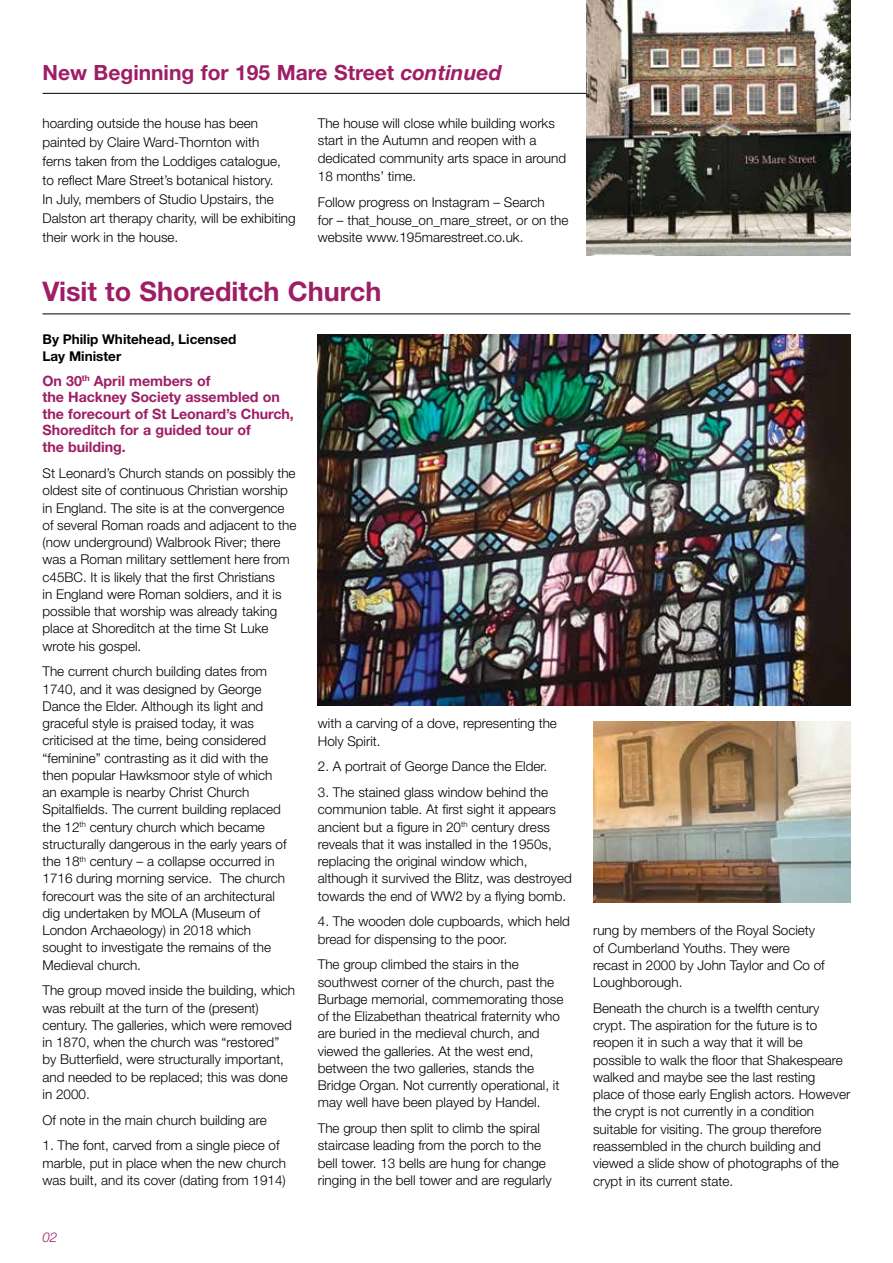
<style>
.page{position:relative;width:893px;height:1263px;background:#fff}
.page>*{position:absolute;margin:0;border:0;box-sizing:border-box;transform-origin:0 0}
.t1{font:700 27px "Helvetica Neue LT";color:#9e1e66}
.t2{font:700 21px "Helvetica Neue LT";color:#9e1e66}
.t3{font:700 14.25px/16.5px "Helvetica Neue LT";letter-spacing:-.005em;color:#9e1e66}
.t4{font:300 13.5px/17.2px "Helvetica Neue LT";color:#000}
.t5{font:700 13.5px/17.2px "Helvetica Neue LT";color:#000}
.t6{font:italic 300 13.5px "Helvetica Neue LT";color:#9e1e66}
.s1{font-style:italic}
</style>
<div class="page">
<hr style="left:43px;top:93px;width:807px;height:1px;background:#000">
<img style="left:586px;top:0;width:265px;height:255px">
<hr style="left:43px;top:313px;width:807px;height:1px;background:#000">
<img style="left:318px;top:334px;width:532px;height:372px">
<img style="left:593px;top:722px;width:257px;height:181px">
<h2 class="t2" style="left:43px;top:60px;width:460px">New Beginning for 195 Mare Street <span class="s1">continued</span></h2>
<p class="t4" style="left:43px;top:113px;width:255px;line-height:19.2px">hoarding outside the house has been painted by Claire Ward-Thornton with<br>ferns taken from the Loddiges catalogue, to reflect Mare Street’s botanical history.<br>In July, members of Studio Upstairs, the Dalston art therapy charity, will be exhibiting their work in the house.</p>
<p class="t4" style="left:318px;top:114px;width:250px;line-height:17.7px">The house will close while building works start in the Autumn and reopen with a dedicated community arts space in around 18 months’ time.</p>
<p class="t4" style="left:318px;top:193px;width:252px;line-height:17.7px">Follow progress on Instagram – Search<br>for – that_house_on_mare_street, or on the website www.195marestreet.co.uk.</p>
<h1 class="t1" style="left:43px;top:274px;width:340px">Visit to Shoreditch Church</h1>
<p class="t5" style="left:43px;top:330px;width:195px">By Philip Whitehead, Licensed<br>Lay Minister</p>
<p class="t3" style="left:43px;top:372px;width:253px">On 30<sup>th</sup> April members of<br>the Hackney Society assembled on the forecourt of St Leonard’s Church,<br>Shoreditch for a guided tour of<br>the building.</p>
<p class="t4" style="left:43px;top:464px;width:255px">St Leonard’s Church stands on possibly the oldest site of continuous Christian worship in England. The site is at the convergence of several Roman roads and adjacent to the (now underground) Walbrook River; there was a Roman military settlement here from c45BC. It is likely that the first Christians<br>in England were Roman soldiers, and it is possible that worship was already taking place at Shoreditch at the time St Luke wrote his gospel.</p>
<p class="t4" style="left:43px;top:663px;width:246px">The current church building dates from 1740, and it was designed by George Dance the Elder. Although its light and graceful style is praised today, it was criticised at the time, being considered “feminine” contrasting as it did with the then popular Hawksmoor style of which an example is nearby Christ Church Spitalfields. The current building replaced the 12<sup>th</sup> century church which became structurally dangerous in the early years of the 18<sup>th</sup> century – a collapse occurred in 1716 during morning service. The church forecourt was the site of an architectural dig undertaken by MOLA (Museum of London Archaeology) in 2018 which sought to investigate the remains of the Medieval church.</p>
<p class="t4" style="left:43px;top:982px;width:254px">The group moved inside the building, which was rebuilt at the turn of the (present) century. The galleries, which were removed in 1870, when the church was “restored” by Butterfield, were structurally important, and needed to be replaced; this was done in 2000.</p>
<p class="t4" style="left:43px;top:1111px;width:226px">Of note in the main church building are</p>
<p class="t4" style="left:43px;top:1137px;width:245px">1. The font, carved from a single piece of marble, put in place when the new church was built, and its cover (dating from 1914)</p>
<p class="t4" style="left:318px;top:715px;width:241px">with a carving of a dove, representing the<br>Holy Spirit.</p>
<p class="t4" style="left:318px;top:758px;width:231px">2. A portrait of George Dance the Elder.</p>
<p class="t4" style="left:318px;top:783px;width:256px">3. The stained glass window behind the communion table. At first sight it appears ancient but a figure in 20<sup>th</sup> century dress reveals that it was installed in the 1950s, replacing the original window which, although it survived the Blitz, was destroyed towards the end of WW2 by a flying bomb.</p>
<p class="t4" style="left:318px;top:913px;width:254px">4. The wooden dole cupboards, which held bread for dispensing to the poor.</p>
<p class="t4" style="left:318px;top:956px;width:247px">The group climbed the stairs in the southwest corner of the church, past the Burbage memorial, commemorating those of the Elizabethan theatrical fraternity who are buried in the medieval church, and viewed the galleries. At the west end, between the two galleries, stands the Bridge Organ. Not currently operational, it may well have been played by Handel.</p>
<p class="t4" style="left:318px;top:1119px;width:235px">The group then split to climb the spiral staircase leading from the porch to the bell tower. 13 bells are hung for change ringing in the bell tower and are regularly</p>
<p class="t6" style="left:42px;top:1229px;width:17px">02</p>
<p class="t4" style="left:593px;top:922px;width:233px">rung by members of the Royal Society of Cumberland Youths. They were recast in 2000 by John Taylor and Co of<br>Loughborough.</p>
<p class="t4" style="left:593px;top:999px;width:259px">Beneath the church is a twelfth century crypt. The aspiration for the future is to reopen it in such a way that it will be possible to walk the floor that Shakespeare walked and maybe see the last resting<br>place of those early English actors. However the crypt is not currently in a condition suitable for visiting. The group therefore reassembled in the church building and viewed a slide show of photographs of the crypt in its current state.</p>
</div>
